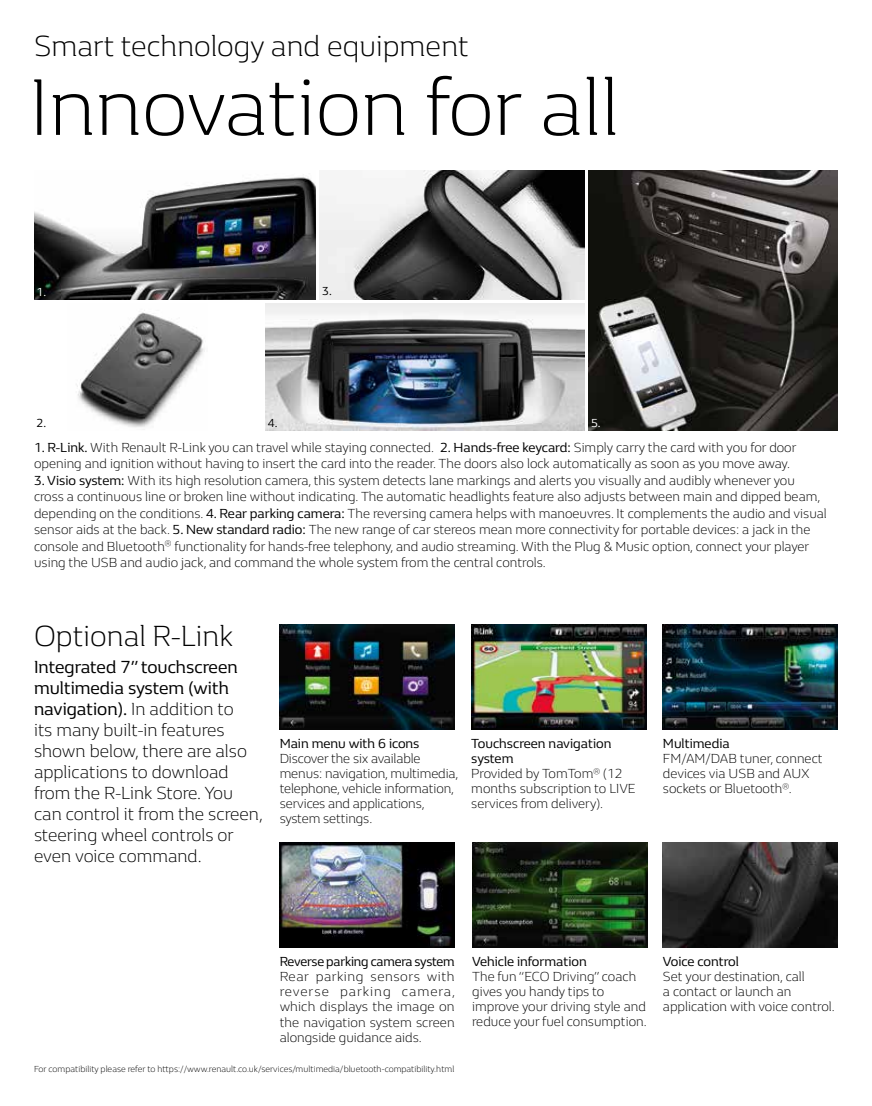
<style>
.page{position:relative;width:872px;height:1106px;background:#fff}
.page>*{position:absolute;margin:0;border:0;box-sizing:border-box;transform-origin:0 0}
.t1{font:300 82.5px "Renault Life";color:#000}
.t2{font:300 30px "Renault Life";color:#000}
.t3{font:300 18px/21px "Renault Life";color:#000}
.t4{font:300 13.5px/15px "Renault Life";color:#000}
.t5{font:13.5px "Renault Life";color:#000}
.t6{font:12px "Renault Life";color:#000}
.t7{font:12px "Renault Life";color:#fff}
.t8{font:300 9px "Renault Life";color:#000}
.s1{font-weight:400}
</style>
<div class="page">
<img style="left:265px;top:303px;width:319px;height:127px">
<img style="left:34px;top:177px;width:281px;height:122px">
<img style="left:320px;top:170px;width:264px;height:129px">
<img style="left:76px;top:310px;width:129px;height:118px">
<img style="left:588px;top:170px;width:250px;height:260px">
<img style="left:471px;top:624px;width:175px;height:105px">
<img style="left:280px;top:624px;width:174px;height:105px">
<img style="left:472px;top:842px;width:175px;height:105px">
<img style="left:280px;top:842px;width:175px;height:105px">
<img style="left:663px;top:624px;width:175px;height:105px">
<img style="left:663px;top:842px;width:175px;height:105px">
<h2 class="t2" style="left:34px;top:26px;width:436px">Smart technology and equipment</h2>
<h1 class="t1" style="left:30px;top:52px;width:591px">Innovation for all</h1>
<p class="t7" style="left:37px;top:284px;width:11px">1.</p>
<p class="t6" style="left:322px;top:283px;width:11px">3.</p>
<p class="t6" style="left:37px;top:414px;width:11px">2.</p>
<p class="t6" style="left:268px;top:414px;width:11px">4.</p>
<p class="t7" style="left:591px;top:414px;width:11px">5.</p>
<p class="t4" style="left:34px;top:438px;width:764px;line-height:16.5px"><span class="s1">1. R-Link.</span> With Renault R-Link you can travel while staying connected. <span class="s1">2. Hands-free keycard:</span> Simply carry the card with you for door opening and ignition without having to insert the card into the reader. The doors also lock automatically as soon as you move away.</p>
<p class="t4" style="left:34px;top:471px;width:794px;line-height:16.5px"><span class="s1">3. Visio system:</span> With its high resolution camera, this system detects lane markings and alerts you visually and audibly whenever you cross a continuous line or broken line without indicating. The automatic headlights feature also adjusts between main and dipped beam, depending on the conditions. <span class="s1">4. Rear parking camera:</span> The reversing camera helps with manoeuvres. It complements the audio and visual sensor aids at the back. <span class="s1">5. New standard radio:</span> The new range of car stereos mean more connectivity for portable devices: a jack in the console and Bluetooth<sup>®</sup> functionality for hands-free telephony, and audio streaming. With the Plug &amp; Music option, connect your player using the USB and audio jack, and command the whole system from the central controls.</p>
<h2 class="t2" style="left:34px;top:616px;width:201px">Optional R-Link</h2>
<p class="t3" style="left:34px;top:655px;width:230px"><span class="s1">Integrated 7” touchscreen multimedia system (with navigation).</span> In addition to<br>its many built-in features shown below, there are also applications to download from the R-Link Store. You can control it from the screen, steering wheel controls or even voice command.</p>
<p class="t5" style="left:280px;top:734px;width:141px">Main menu with 6 icons</p>
<p class="t4" style="left:280px;top:750px;width:180px">Discover the six available menus: navigation, multimedia, telephone, vehicle information, services and applications, system settings.</p>
<p class="t4" style="left:471px;top:735px;width:166px"><span class="s1">Touchscreen navigation system<br></span>Provided by TomTom<sup>®</sup> (12 months subscription to LIVE services from delivery).</p>
<p class="t5" style="left:663px;top:734px;width:68px">Multimedia</p>
<p class="t4" style="left:663px;top:750px;width:161px">FM/AM/DAB tuner, connect devices via USB and AUX sockets or Bluetooth<sup>®</sup>.</p>
<p class="t5" style="left:280px;top:952px;width:176px">Reverse parking camera system</p>
<p class="t4" style="left:280px;top:968px;width:177px;text-align:justify">Rear parking sensors with reverse parking camera, which displays the image on the navigation system screen alongside guidance aids.</p>
<p class="t8" style="left:34px;top:1062px;width:422px">For compatibility please refer to https://www.renault.co.uk/services/multimedia/bluetooth-compatibility.html</p>
<p class="t5" style="left:472px;top:952px;width:116px">Vehicle information</p>
<p class="t4" style="left:472px;top:968px;width:176px">The fun “ECO Driving” coach gives you handy tips to improve your driving style and reduce your fuel consumption.</p>
<p class="t5" style="left:663px;top:952px;width:77px">Voice control</p>
<p class="t4" style="left:663px;top:968px;width:173px">Set your destination, call<br>a contact or launch an application with voice control.</p>
</div>
